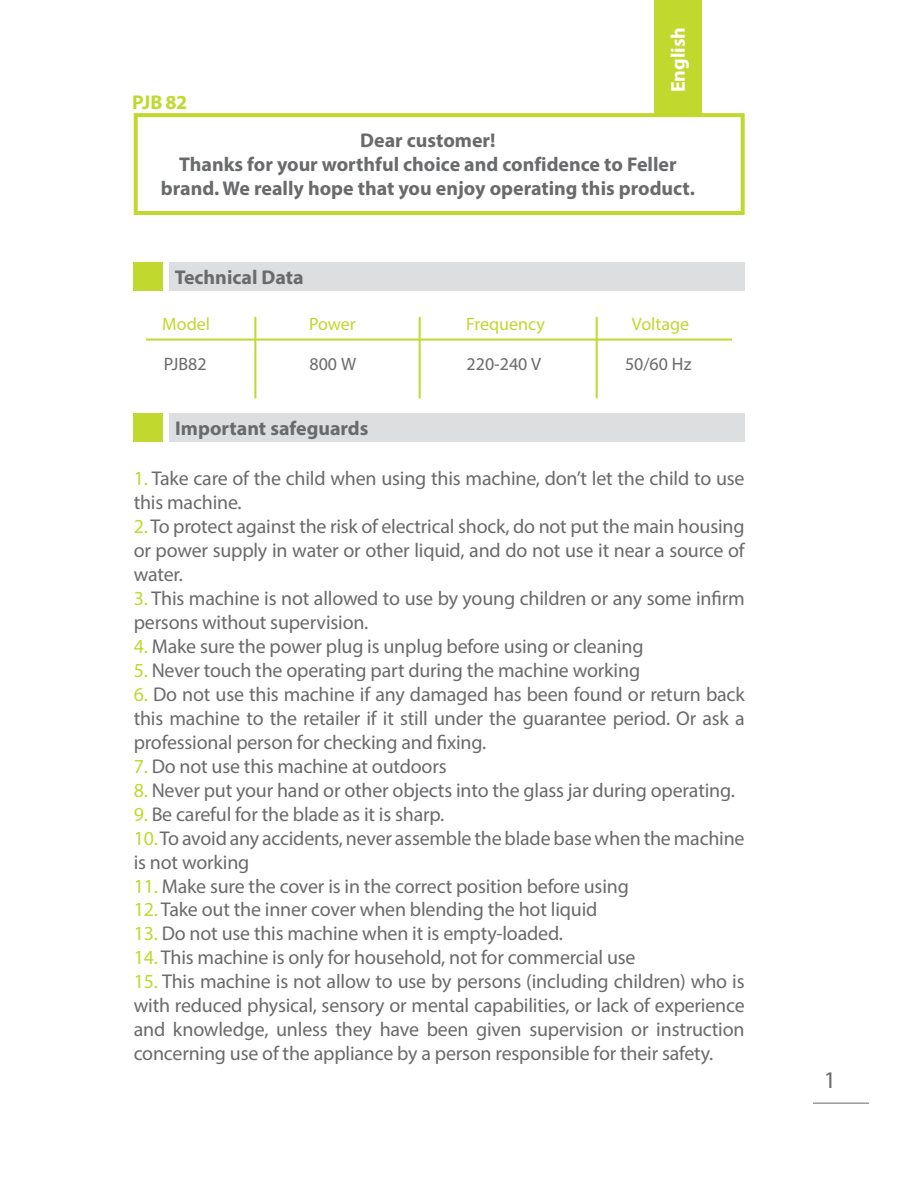
<style>
.page{position:relative;width:918px;height:1188px;background:#fff}
.page>*{position:absolute;margin:0;border:0;box-sizing:border-box;transform-origin:0 0}
.t1{font:24px "Myriad Pro";color:#696a6c}
.t2{font:19.95px/24px "Myriad Pro";letter-spacing:-.01em;color:#696a6c}
.t3{font:700 19.95px/24px "Myriad Pro";color:#696a6c;text-align:center}
.t4{font:700 19.95px "Myriad Pro";color:#fff}
.t5{font:700 19.95px "Myriad Pro";color:#c1d82f}
.t6{font:18px "Myriad Pro";color:#c1d72f}
.t7{font:18px "Myriad Pro";color:#696a6c}
.s1{color:#c1d82f}
</style>
<div class="page">
<hr style="left:813px;top:1103px;width:56px;height:1px;background:#696a6c">
<div style="left:654px;top:0;width:48px;height:113px;background:#c1d82f"></div>
<div style="left:134px;top:113px;width:611px;height:102px;border:4px solid #c1d82f"></div>
<div style="left:169px;top:262px;width:576px;height:28px;background:#dddedf"></div>
<div style="left:134px;top:262px;width:29px;height:28px;background:#c1d82f"></div>
<hr style="left:146px;top:339px;width:586px;height:2px;background:#c1d82f">
<hr style="left:254px;top:317px;width:2px;height:81px;background:#c1d82f">
<hr style="left:419px;top:317px;width:2px;height:81px;background:#c1d82f">
<hr style="left:596px;top:317px;width:2px;height:81px;background:#c1d82f">
<div style="left:169px;top:413px;width:576px;height:29px;background:#dddedf"></div>
<div style="left:134px;top:413px;width:29px;height:29px;background:#c1d82f"></div>
<p class="t4" style="left:670px;top:92px;width:67px;rotate:-90deg">English</p>
<p class="t5" style="left:132px;top:95px;width:57px">PJB 82</p>
<p class="t3" style="left:161px;top:130px;width:536px">Dear customer!<br>Thanks for your worthful choice and confidence to Feller brand. We really hope that you enjoy operating this product.</p>
<p class="t3" style="left:175px;top:266px;width:130px">Technical Data</p>
<p class="t6" style="left:162px;top:318px;width:49px">Model</p>
<p class="t6" style="left:309px;top:318px;width:48px">Power</p>
<p class="t6" style="left:466px;top:318px;width:80px">Frequency</p>
<p class="t6" style="left:632px;top:318px;width:59px">Voltage</p>
<p class="t7" style="left:164px;top:357px;width:45px">PJB82</p>
<p class="t7" style="left:310px;top:357px;width:48px">800 W</p>
<p class="t7" style="left:467px;top:357px;width:76px">220-240 V</p>
<p class="t7" style="left:625px;top:357px;width:68px">50/60 Hz</p>
<p class="t3" style="left:175px;top:418px;width:195px">Important safeguards</p>
<p class="t2" style="left:134px;top:468px;width:612px"><span class="s1">1.</span> Take care of the child when using this machine, don’t let the child to use this machine.</p>
<p class="t2" style="left:134px;top:516px;width:613px;text-align:justify"><span class="s1">2.</span> To protect against the risk of electrical shock, do not put the main housing or power supply in water or other liquid, and do not use it near a source of water.</p>
<p class="t2" style="left:134px;top:588px;width:612px"><span class="s1">3.</span> This machine is not allowed to use by young children or any some infirm persons without supervision.</p>
<p class="t2" style="left:134px;top:636px;width:511px"><span class="s1">4.</span> Make sure the power plug is unplug before using or cleaning</p>
<p class="t2" style="left:134px;top:660px;width:508px"><span class="s1">5.</span> Never touch the operating part during the machine working</p>
<p class="t2" style="left:134px;top:684px;width:613px;text-align:justify"><span class="s1">6.</span> Do not use this machine if any damaged has been found or return back this machine to the retailer if it still under the guarantee period. Or ask a professional person for checking and fixing.</p>
<p class="t2" style="left:134px;top:755px;width:314px"><span class="s1">7.</span> Do not use this machine at outdoors</p>
<p class="t2" style="left:134px;top:779px;width:603px"><span class="s1">8.</span> Never put your hand or other objects into the glass jar during operating.</p>
<p class="t2" style="left:134px;top:803px;width:612px"><span class="s1">9.</span> Be careful for the blade as it is sharp.<br><span class="s1">10.</span>To avoid any accidents, never assemble the blade base when the machine is not working</p>
<p class="t2" style="left:134px;top:875px;width:497px"><span class="s1">11.</span> Make sure the cover is in the correct position before using</p>
<p class="t2" style="left:134px;top:899px;width:465px"><span class="s1">12.</span> Take out the inner cover when blending the hot liquid</p>
<p class="t2" style="left:134px;top:923px;width:431px"><span class="s1">13.</span> Do not use this machine when it is empty-loaded.</p>
<p class="t2" style="left:134px;top:947px;width:503px"><span class="s1">14.</span> This machine is only for household, not for commercial use</p>
<p class="t2" style="left:134px;top:971px;width:613px;text-align:justify"><span class="s1">15.</span> This machine is not allow to use by persons (including children) who is with reduced physical, sensory or mental capabilities, or lack of experience and knowledge, unless they have been given supervision or instruction concerning use of the appliance by a person responsible for their safety.</p>
<p class="t1" style="left:824px;top:1071px;width:14px">1</p>
</div>
